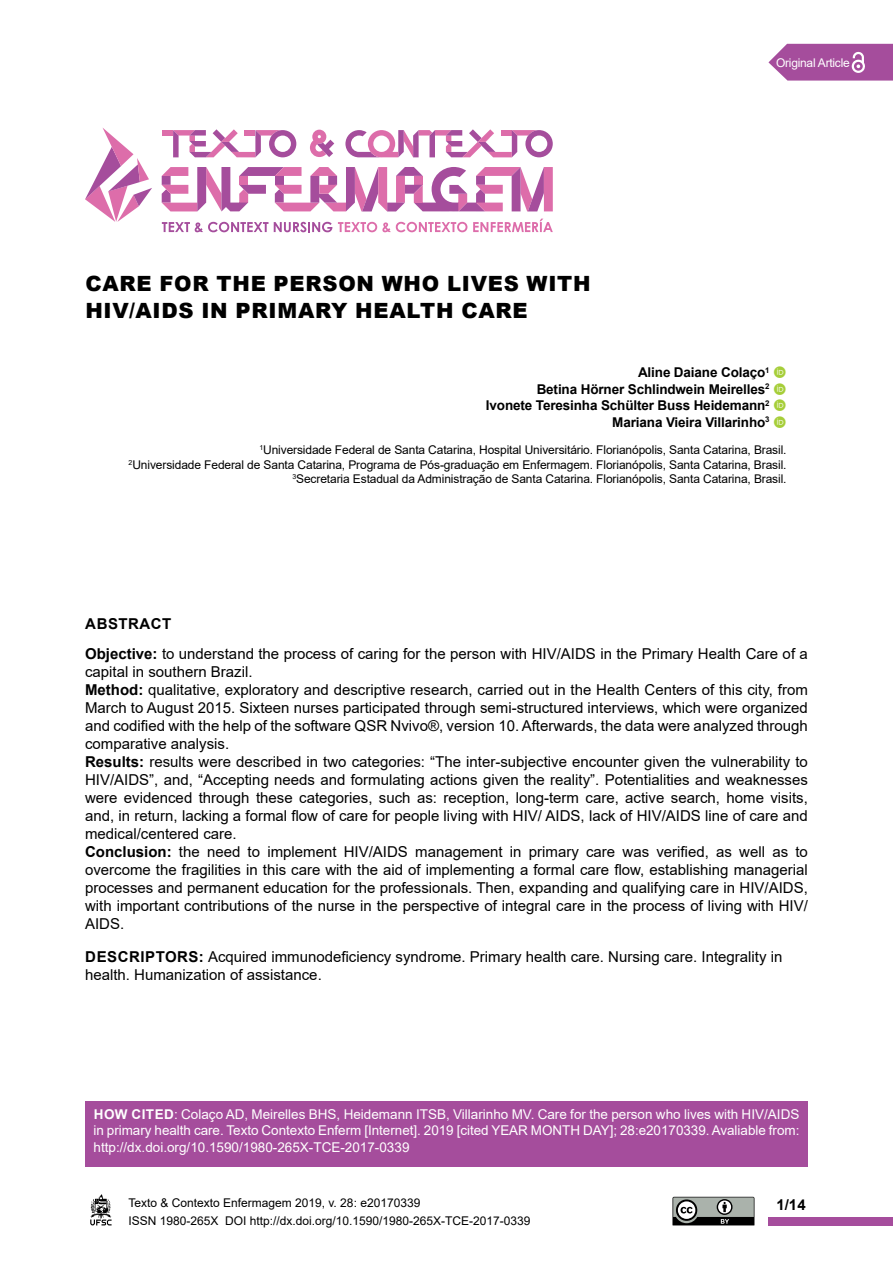
<style>
.page{position:relative;width:893px;height:1263px;background:#fff}
.page>*{position:absolute;margin:0;border:0;box-sizing:border-box;transform-origin:0 0}
.t1{font:900 21px/27px "Arial";letter-spacing:.035em;color:#000}
.t2{font:15px/18px "Arial";color:#000}
.t3{font:700 15px "Arial";color:#000}
.t4{font:13.5px/16.2px "Arial";color:#fff;text-align:justify}
.t5{font:700 13.5px/16.5px "Arial";letter-spacing:-.01em;color:#000;text-align:right}
.t6{font:12px/14.4px "Arial";letter-spacing:-.01em;color:#000}
.t7{font:12px "Arial";letter-spacing:-.02em;color:#fff}
.s1{font-weight:700}
</style>
<div class="page">
<div style="left:769px;top:1217px;width:124px;height:8px;background:#a54d9c"></div>
<svg style="left:90px;top:1194px;width:22px;height:31px"></svg>
<svg style="left:162px;top:167px;width:391px;height:45px"></svg>
<div style="left:162px;top:130px;width:11px;height:6px;background:#dd6daa"></div>
<svg style="left:173px;top:129px;width:123px;height:28px"></svg>
<svg style="left:310px;top:129px;width:243px;height:28px"></svg>
<svg style="left:162px;top:222px;width:106px;height:10px"></svg>
<svg style="left:274px;top:222px;width:58px;height:10px"></svg>
<svg style="left:338px;top:222px;width:129px;height:10px"></svg>
<svg style="left:473px;top:219px;width:80px;height:13px"></svg>
<svg style="left:85px;top:128px;width:67px;height:94px"></svg>
<svg style="left:768px;top:44px;width:125px;height:37px;background:#af61a7"></svg>
<svg style="left:672px;top:1197px;width:83px;height:29px;background:#777b78"></svg>
<div style="left:85px;top:1101px;width:723px;height:66px;background:#a54d9c"></div>
<h1 class="t1" style="left:85px;top:270px;width:507px">CARE FOR THE PERSON WHO LIVES WITH<br>HIV/AIDS IN PRIMARY HEALTH CARE</h1>
<p class="t7" style="left:776px;top:54px;width:75px">Original Article</p>
<p class="t5" style="left:486px;top:365px;width:285px">Aline Daiane Colaço<sup>1<br></sup>Betina Hörner Schlindwein Meirelles<sup>2<br></sup>Ivonete Teresinha Schülter Buss Heidemann<sup>2<br></sup>Mariana Vieira Villarinho<sup>3</sup></p>
<p class="t6" style="left:129px;top:443px;width:659px;text-align:right"><sup>1</sup>Universidade Federal de Santa Catarina, Hospital Universitário. Florianópolis, Santa Catarina, Brasil.<br><sup>2</sup>Universidade Federal de Santa Catarina, Programa de Pós-graduação em Enfermagem. Florianópolis, Santa Catarina, Brasil.<br><sup>3</sup>Secretaria Estadual da Administração de Santa Catarina. Florianópolis, Santa Catarina, Brasil.</p>
<p class="t2" style="left:85px;top:608px;width:724px;line-height:30.8px"><span class="s1">ABSTRACT<br>Objective:</span> to understand the process of caring for the person with HIV/AIDS in the Primary Health Care of a</p>
<p class="t2" style="left:85px;top:663px;width:724px">capital in southern Brazil.<br><span class="s1">Method:</span> qualitative, exploratory and descriptive research, carried out in the Health Centers of this city, from March to August 2015. Sixteen nurses participated through semi-structured interviews, which were organized and codified with the help of the software QSR Nvivo®, version 10. Afterwards, the data were analyzed through comparative analysis.<br><span class="s1">Results:</span> results were described in two categories: “The inter-subjective encounter given the vulnerability to HIV/AIDS”, and, “Accepting needs and formulating actions given the reality”. Potentialities and weaknesses were evidenced through these categories, such as: reception, long-term care, active search, home visits, and, in return, lacking a formal flow of care for people living with HIV/ AIDS, lack of HIV/AIDS line of care and medical/centered care.<br><span class="s1">Conclusion:</span> the need to implement HIV/AIDS management in primary care was verified, as well as to overcome the fragilities in this care with the aid of implementing a formal care flow, establishing managerial processes and permanent education for the professionals. Then, expanding and qualifying care in HIV/AIDS, with important contributions of the nurse in the perspective of integral care in the process of living with HIV/ AIDS.</p>
<p class="t2" style="left:85px;top:948px;width:699px"><span class="s1">DESCRIPTORS:</span> Acquired immunodeficiency syndrome. Primary health care. Nursing care. Integrality in health. Humanization of assistance.</p>
<p class="t4" style="left:94px;top:1106px;width:707px"><span class="s1">HOW CITED</span>: Colaço AD, Meirelles BHS, Heidemann ITSB, Villarinho MV. Care for the person who lives with HIV/AIDS in primary health care. Texto Contexto Enferm [Internet]. 2019 [cited YEAR MONTH DAY]; 28:e20170339. Avaliable from: http://dx.doi.org/10.1590/1980-265X-TCE-2017-0339</p>
<p class="t6" style="left:128px;top:1194px;width:404px;line-height:18px">Texto &amp; Contexto Enfermagem 2019, v. 28: e20170339<br>ISSN 1980-265X DOI http://dx.doi.org/10.1590/1980-265X-TCE-2017-0339</p>
<p class="t3" style="left:776px;top:1194px;width:31px">1/14</p>
</div>
